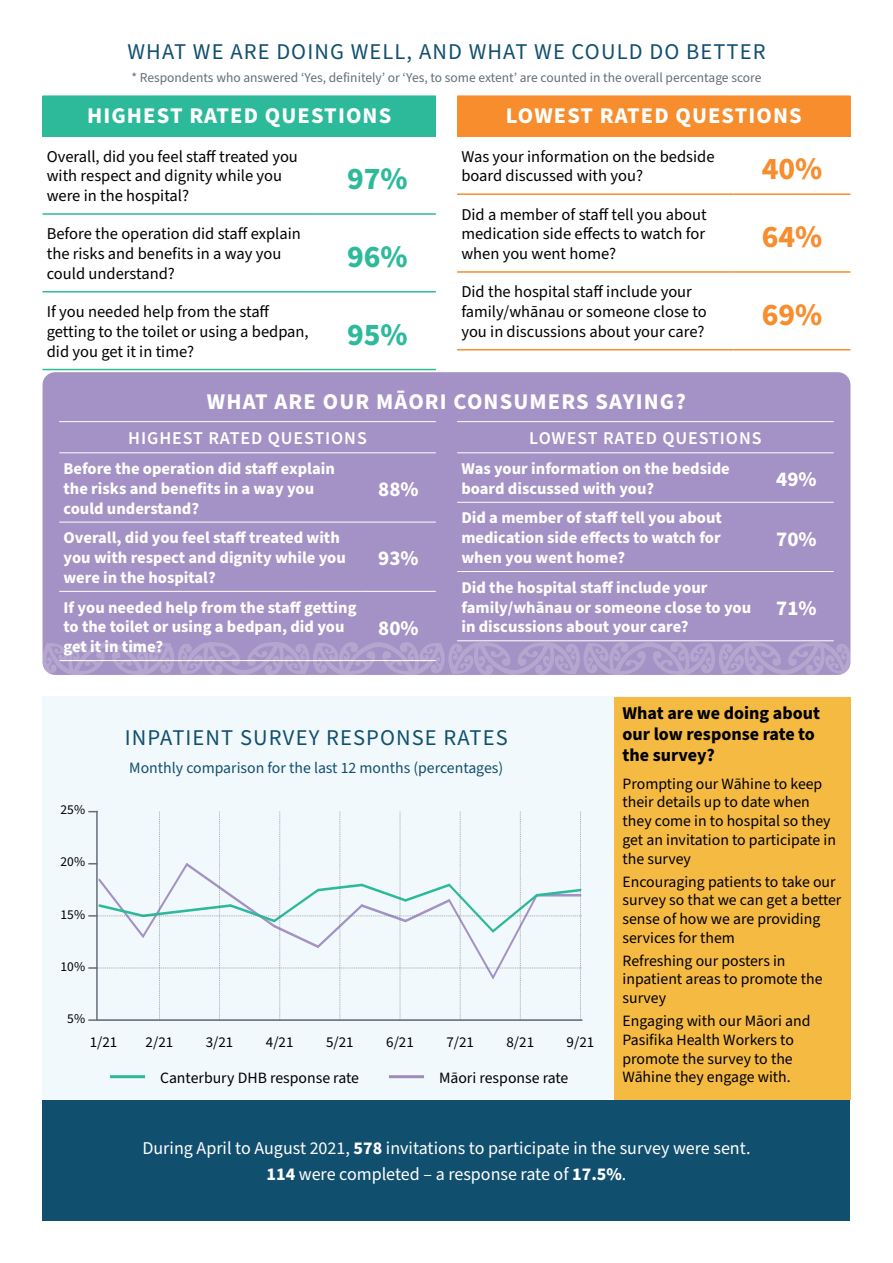
<style>
.page{position:relative;width:893px;height:1263px;background:#fff}
.page>*{position:absolute;margin:0;border:0;box-sizing:border-box;transform-origin:0 0}
.t1{font:700 31.5px "Source Sans Pro";color:#f78d2d}
.t2{font:700 31.5px "Source Sans Pro";color:#2dba9b}
.t3{font:700 22.5px "Source Sans Pro";letter-spacing:.05em;color:#fff}
.t4{font:22.5px "Source Sans Pro";letter-spacing:.05em;color:#114f6f}
.t5{font:700 21px "Source Sans Pro";color:#fff}
.t6{font:18px/25.2px "Source Sans Pro";color:#fff;text-align:center}
.t7{font:700 18px/21px "Source Sans Pro";color:#000}
.t8{font:600 18px "Source Sans Pro";letter-spacing:.05em;color:#fff}
.t9{font:700 16.5px/19.8px "Source Sans Pro";color:#fff}
.t10{font:16.5px/19.8px "Source Sans Pro";color:#000}
.t11{font:15.75px/18.8px "Source Sans Pro";color:#000}
.t12{font:15.75px "Source Sans Pro";color:#114f6f}
.t13{font:15px "Source Sans Pro";color:#000}
.t14{font:13.5px "Source Sans Pro";color:#646d79}
.t15{font:13.5px "Source Sans Pro";color:#000}
.s1{font-weight:700}
</style>
<div class="page">
<div style="left:43px;top:697px;width:807px;height:402px;background:#f2f9fc"></div>
<div style="left:457px;top:96px;width:393px;height:40px;background:#f78d2d"></div>
<hr style="left:457px;top:193px;width:276px;height:2px;background:#f78d2d">
<hr style="left:733px;top:193px;width:117px;height:2px;background:#f78d2d">
<hr style="left:457px;top:271px;width:276px;height:2px;background:#f78d2d">
<hr style="left:733px;top:271px;width:117px;height:2px;background:#f78d2d">
<hr style="left:457px;top:349px;width:276px;height:1px;background:#f78d2d">
<hr style="left:733px;top:349px;width:117px;height:1px;background:#f78d2d">
<hr style="left:457px;top:95px;width:276px;height:2px;background:#f78d2d">
<hr style="left:733px;top:95px;width:117px;height:2px;background:#f78d2d">
<hr style="left:457px;top:135px;width:276px;height:2px;background:#f78d2d">
<hr style="left:733px;top:135px;width:117px;height:2px;background:#f78d2d">
<div style="left:43px;top:372px;width:807px;height:303px;background:#a491c5;border-radius:13px"></div>
<svg style="left:43px;top:641px;width:807px;height:34px"></svg>
<hr style="left:457px;top:421px;width:302px;height:1px;background:#fff">
<hr style="left:759px;top:421px;width:75px;height:1px;background:#fff">
<hr style="left:457px;top:452px;width:302px;height:1px;background:#fff">
<hr style="left:759px;top:452px;width:75px;height:1px;background:#fff">
<hr style="left:457px;top:502px;width:302px;height:1px;background:#fff">
<hr style="left:759px;top:502px;width:75px;height:1px;background:#fff">
<hr style="left:457px;top:571px;width:302px;height:1px;background:#fff">
<hr style="left:759px;top:571px;width:75px;height:1px;background:#fff">
<hr style="left:457px;top:640px;width:302px;height:1px;background:#fff">
<hr style="left:759px;top:640px;width:75px;height:1px;background:#fff">
<hr style="left:59px;top:421px;width:302px;height:1px;background:#fff">
<hr style="left:361px;top:421px;width:75px;height:1px;background:#fff">
<hr style="left:59px;top:452px;width:302px;height:1px;background:#fff">
<hr style="left:361px;top:452px;width:75px;height:1px;background:#fff">
<hr style="left:59px;top:522px;width:302px;height:1px;background:#fff">
<hr style="left:361px;top:522px;width:75px;height:1px;background:#fff">
<hr style="left:59px;top:591px;width:302px;height:1px;background:#fff">
<hr style="left:361px;top:591px;width:75px;height:1px;background:#fff">
<hr style="left:59px;top:660px;width:302px;height:1px;background:#fff">
<hr style="left:361px;top:660px;width:75px;height:1px;background:#fff">
<div style="left:43px;top:96px;width:393px;height:40px;background:#2dba9b"></div>
<hr style="left:43px;top:95px;width:276px;height:2px;background:#2dba9b">
<hr style="left:319px;top:95px;width:117px;height:2px;background:#2dba9b">
<hr style="left:43px;top:135px;width:276px;height:2px;background:#2dba9b">
<hr style="left:319px;top:135px;width:117px;height:2px;background:#2dba9b">
<hr style="left:43px;top:213px;width:276px;height:2px;background:#2dba9b">
<hr style="left:319px;top:213px;width:117px;height:2px;background:#2dba9b">
<hr style="left:43px;top:291px;width:276px;height:1px;background:#2dba9b">
<hr style="left:319px;top:291px;width:117px;height:1px;background:#2dba9b">
<hr style="left:43px;top:369px;width:276px;height:1px;background:#2dba9b">
<hr style="left:319px;top:369px;width:117px;height:1px;background:#2dba9b">
<div style="left:43px;top:1099px;width:807px;height:121px;background:#114f6f"></div>
<hr style="left:110px;top:1075px;width:35px;height:3px;background:#2dba9b">
<hr style="left:389px;top:1075px;width:35px;height:3px;background:#a08cba">
<svg style="left:88px;top:811px;width:494px;height:210px"></svg>
<hr style="left:98px;top:1019px;width:484px;height:2px;background:#646d79">
<div style="left:614px;top:697px;width:236px;height:402px;background:#f5ba42"></div>
<h2 class="t4" style="left:127px;top:37px;width:640px">WHAT WE ARE DOING WELL, AND WHAT WE COULD DO BETTER</h2>
<p class="t14" style="left:131px;top:69px;width:631px">* Respondents who answered ‘Yes, definitely’ or ‘Yes, to some extent’ are counted in the overall percentage score</p>
<h2 class="t3" style="left:87px;top:101px;width:306px">HIGHEST RATED QUESTIONS</h2>
<p class="t10" style="left:47px;top:147px;width:253px">Overall, did you feel staff treated you with respect and dignity while you were in the hospital?</p>
<h2 class="t3" style="left:506px;top:101px;width:298px">LOWEST RATED QUESTIONS</h2>
<p class="t10" style="left:461px;top:147px;width:255px">Was your information on the bedside board discussed with you?</p>
<h1 class="t1" style="left:762px;top:147px;width:62px">40%</h1>
<p class="t10" style="left:461px;top:205px;width:247px;text-align:justify">Did a member of staff tell you about medication side effects to watch for when you went home?</p>
<h1 class="t2" style="left:347px;top:157px;width:62px">97%</h1>
<h1 class="t1" style="left:762px;top:215px;width:62px">64%</h1>
<p class="t10" style="left:47px;top:225px;width:256px">Before the operation did staff explain the risks and benefits in a way you could understand?</p>
<h1 class="t2" style="left:347px;top:235px;width:62px">96%</h1>
<p class="t10" style="left:47px;top:302px;width:263px">If you needed help from the staff getting to the toilet or using a bedpan, did you get it in time?</p>
<h1 class="t2" style="left:347px;top:313px;width:62px">95%</h1>
<p class="t10" style="left:461px;top:282px;width:247px">Did the hospital staff include your family/whānau or someone close to you in discussions about your care?</p>
<h1 class="t1" style="left:762px;top:293px;width:62px">69%</h1>
<h2 class="t3" style="left:207px;top:387px;width:481px">WHAT ARE OUR MĀORI CONSUMERS SAYING?</h2>
<p class="t8" style="left:529px;top:426px;width:234px">LOWEST RATED QUESTIONS</p>
<p class="t9" style="left:461px;top:459px;width:270px">Was your information on the bedside board discussed with you?</p>
<p class="t5" style="left:776px;top:465px;width:42px">49%</p>
<p class="t9" style="left:461px;top:508px;width:262px;text-align:justify">Did a member of staff tell you about medication side effects to watch for when you went home?</p>
<p class="t8" style="left:128px;top:426px;width:240px">HIGHEST RATED QUESTIONS</p>
<p class="t9" style="left:64px;top:459px;width:273px">Before the operation did staff explain the risks and benefits in a way you could understand?</p>
<p class="t5" style="left:378px;top:475px;width:42px">88%</p>
<p class="t9" style="left:64px;top:528px;width:284px">Overall, did you feel staff treated with you with respect and dignity while you were in the hospital?</p>
<p class="t5" style="left:776px;top:524px;width:42px">70%</p>
<p class="t5" style="left:378px;top:544px;width:42px">93%</p>
<p class="t9" style="left:461px;top:578px;width:291px">Did the hospital staff include your family/whānau or someone close to you in discussions about your care?</p>
<p class="t9" style="left:64px;top:597px;width:295px">If you needed help from the staff getting to the toilet or using a bedpan, did you get it in time?</p>
<p class="t5" style="left:776px;top:593px;width:42px">71%</p>
<p class="t5" style="left:378px;top:613px;width:42px">80%</p>
<p class="t15" style="left:61px;top:801px;width:26px">25%</p>
<p class="t15" style="left:61px;top:853px;width:26px">20%</p>
<p class="t15" style="left:61px;top:905px;width:26px">15%</p>
<p class="t15" style="left:61px;top:957px;width:26px">10%</p>
<p class="t15" style="left:67px;top:1009px;width:19px">5%</p>
<h2 class="t4" style="left:125px;top:723px;width:384px">INPATIENT SURVEY RESPONSE RATES</h2>
<p class="t12" style="left:129px;top:757px;width:375px">Monthly comparison for the last 12 months (percentages)</p>
<p class="t13" style="left:90px;top:1032px;width:29px">1/21</p>
<p class="t13" style="left:146px;top:1032px;width:29px">2/21</p>
<p class="t13" style="left:206px;top:1032px;width:29px">3/21</p>
<p class="t13" style="left:266px;top:1032px;width:29px">4/21</p>
<p class="t13" style="left:326px;top:1032px;width:29px">5/21</p>
<p class="t13" style="left:386px;top:1032px;width:29px">6/21</p>
<p class="t13" style="left:446px;top:1032px;width:29px">7/21</p>
<p class="t13" style="left:506px;top:1032px;width:29px">8/21</p>
<p class="t13" style="left:567px;top:1032px;width:29px">9/21</p>
<p class="t11" style="left:160px;top:1068px;width:200px">Canterbury DHB response rate</p>
<p class="t11" style="left:439px;top:1068px;width:131px">Māori response rate</p>
<p class="t7" style="left:622px;top:703px;width:199px">What are we doing about our low response rate to the survey?</p>
<p class="t11" style="left:622px;top:774px;width:215px">Prompting our Wāhine to keep their details up to date when they come in to hospital so they get an invitation to participate in the survey</p>
<p class="t11" style="left:622px;top:872px;width:220px">Encouraging patients to take our survey so that we can get a better sense of how we are providing services for them</p>
<p class="t11" style="left:622px;top:952px;width:201px">Refreshing our posters in inpatient areas to promote the survey</p>
<p class="t11" style="left:622px;top:1012px;width:189px">Engaging with our Māori and<br>Pasifika Health Workers to promote the survey to the<br>Wāhine they engage with.</p>
<p class="t6" style="left:142px;top:1136px;width:610px">During April to August 2021, <span class="s1">578</span> invitations to participate in the survey were sent.<br><span class="s1">114</span> were completed – a response rate of <span class="s1">17.5%</span>.</p>
</div>
